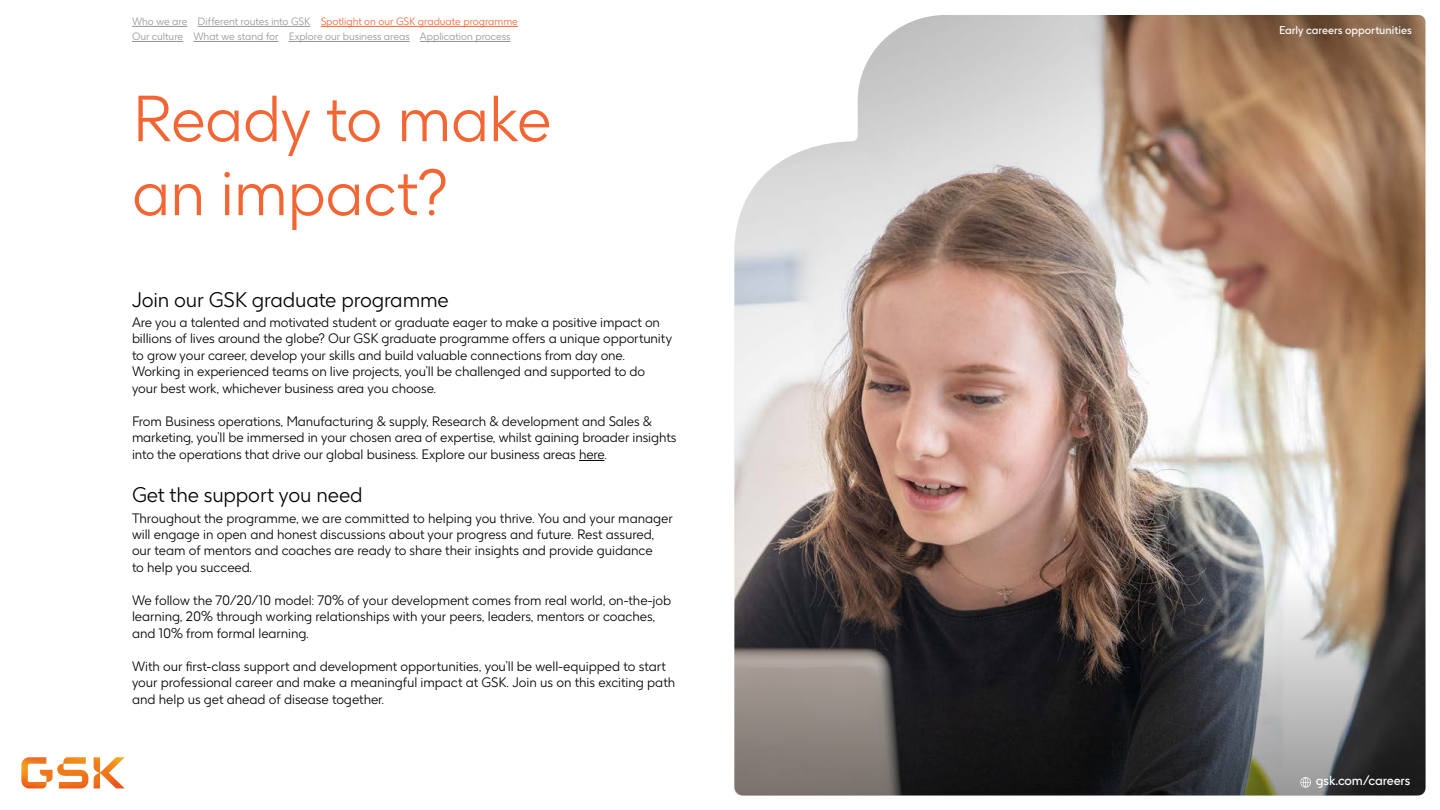
<style>
.page{position:relative;width:1440px;height:810px;background:#fff}
.page>*{position:absolute;margin:0;border:0;box-sizing:border-box;transform-origin:0 0}
.t1{font:300 64.28px/73.9px "GSK Precision";letter-spacing:-.01em;color:#f36633}
.t2{font:300 20.85px "GSK Precision";letter-spacing:-.01em;color:#000}
.t3{font:300 13.5px/16.5px "GSK Precision";letter-spacing:-.005em;color:#000}
.t4{font:13.12px "GSK Precision";letter-spacing:-.01em;color:#fff}
.t5{font:11.25px "GSK Precision";letter-spacing:-.005em;color:#fff}
.t6{font:300 10.5px/15.1px "GSK Precision";letter-spacing:-.005em;color:#959595}
.s1{color:#f36633}
</style>
<div class="page">
<img style="left:734px;top:15px;width:691px;height:780px">
<img style="left:734px;top:475px;width:692px;height:321px;border-radius:9px">
<svg style="left:579px;top:460px;width:25px;height:1px"></svg>
<svg style="left:1300px;top:777px;width:11px;height:11px"></svg>
<hr style="left:132px;top:26px;width:55px;height:1px;background:#959595">
<hr style="left:198px;top:26px;width:112px;height:1px;background:#959595">
<hr style="left:321px;top:26px;width:197px;height:1px;background:#f36633">
<hr style="left:132px;top:41px;width:51px;height:1px;background:#959595">
<hr style="left:193px;top:41px;width:85px;height:1px;background:#959595">
<hr style="left:289px;top:41px;width:121px;height:1px;background:#959595">
<hr style="left:420px;top:41px;width:91px;height:1px;background:#959595">
<svg style="left:94px;top:757px;width:31px;height:31px"></svg>
<svg style="left:21px;top:757px;width:67px;height:31px"></svg>
<p class="t6" style="left:132px;top:13px;width:387px">Who we are Different routes into GSK <span class="s1">Spotlight on our GSK graduate programme<br></span>Our culture What we stand for Explore our business areas Application process</p>
<h1 class="t1" style="left:132px;top:78px;width:421px">Ready to make an impact?</h1>
<h2 class="t2" style="left:132px;top:284px;width:318px">Join our GSK graduate programme</h2>
<p class="t3" style="left:132px;top:313px;width:542px">Are you a talented and motivated student or graduate eager to make a positive impact on billions of lives around the globe? Our GSK graduate programme offers a unique opportunity to grow your career, develop your skills and build valuable connections from day one.<br>Working in experienced teams on live projects, you’ll be challenged and supported to do your best work, whichever business area you choose.</p>
<p class="t3" style="left:132px;top:412px;width:546px">From Business operations, Manufacturing &amp; supply, Research &amp; development and Sales &amp; marketing, you’ll be immersed in your chosen area of expertise, whilst gaining broader insights into the operations that drive our global business. Explore our business areas here.</p>
<h2 class="t2" style="left:132px;top:480px;width:232px">Get the support you need</h2>
<p class="t3" style="left:132px;top:509px;width:542px">Throughout the programme, we are committed to helping you thrive. You and your manager will engage in open and honest discussions about your progress and future. Rest assured, our team of mentors and coaches are ready to share their insights and provide guidance<br>to help you succeed.</p>
<p class="t3" style="left:132px;top:591px;width:541px">We follow the 70/20/10 model: 70% of your development comes from real world, on-the-job learning, 20% through working relationships with your peers, leaders, mentors or coaches, and 10% from formal learning.</p>
<p class="t3" style="left:132px;top:657px;width:545px">With our first-class support and development opportunities, you’ll be well-equipped to start your professional career and make a meaningful impact at GSK. Join us on this exciting path and help us get ahead of disease together.</p>
<p class="t5" style="left:1279px;top:22px;width:134px">Early careers opportunities</p>
<p class="t4" style="left:1316px;top:771px;width:96px">gsk.com/careers</p>
</div>
